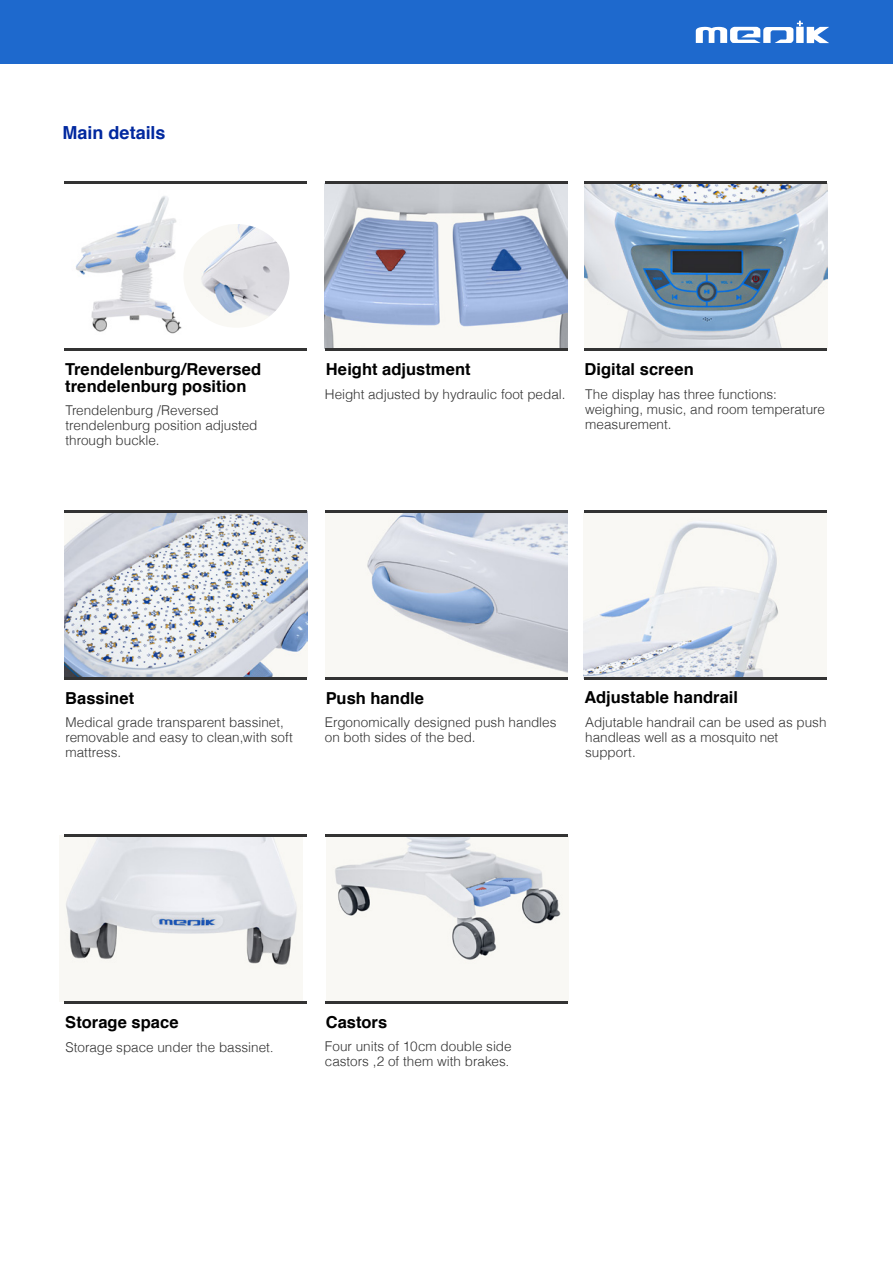
<style>
.page{position:relative;width:893px;height:1263px;background:#fff}
.page>*{position:absolute;margin:0;border:0;box-sizing:border-box;transform-origin:0 0}
.t1{font:700 18px "Helvetica";color:#00289f}
.t2{font:700 16.5px/17px "Helvetica";letter-spacing:.005em;color:#000}
.t3{font:300 13.5px/15px "Helvetica";color:#333}
.s1{font-family:"Adobe Song Std"}
</style>
<div class="page">
<img style="left:585px;top:184px;width:242px;height:165px">
<img style="left:65px;top:512px;width:242px;height:165px">
<img style="left:325px;top:513px;width:243px;height:165px">
<img style="left:584px;top:513px;width:242px;height:164px">
<img style="left:60px;top:836px;width:242px;height:165px">
<img style="left:326px;top:837px;width:243px;height:165px">
<img style="left:325px;top:184px;width:242px;height:165px">
<img style="left:64px;top:181px;width:153px;height:170px">
<div style="left:0;top:0;width:893px;height:64px;background:#1e69cd"></div>
<svg style="left:696px;top:21px;width:133px;height:22px"></svg>
<hr style="left:65px;top:349px;width:242px;height:2px;background:#333">
<hr style="left:325px;top:349px;width:242px;height:2px;background:#333">
<hr style="left:584px;top:349px;width:243px;height:2px;background:#333">
<hr style="left:65px;top:182px;width:242px;height:2px;background:#333">
<hr style="left:325px;top:182px;width:242px;height:2px;background:#333">
<hr style="left:584px;top:182px;width:243px;height:2px;background:#333">
<hr style="left:65px;top:677px;width:242px;height:2px;background:#333">
<hr style="left:325px;top:677px;width:242px;height:2px;background:#333">
<hr style="left:584px;top:677px;width:243px;height:2px;background:#333">
<hr style="left:65px;top:510px;width:242px;height:2px;background:#333">
<hr style="left:325px;top:510px;width:242px;height:2px;background:#333">
<hr style="left:584px;top:510px;width:243px;height:2px;background:#333">
<hr style="left:65px;top:1001px;width:242px;height:2px;background:#333">
<hr style="left:325px;top:1001px;width:242px;height:2px;background:#333">
<hr style="left:65px;top:834px;width:242px;height:2px;background:#333">
<hr style="left:325px;top:834px;width:242px;height:2px;background:#333">
<img style="left:183px;top:224px;width:106px;height:104px">
<h1 class="t1" style="left:62px;top:118px;width:105px">Main details</h1>
<p class="t2" style="left:65px;top:361px;width:198px">Trendelenburg/Reversed trendelenburg position</p>
<p class="t2" style="left:326px;top:361px;width:146px">Height adjustment</p>
<p class="t3" style="left:325px;top:386px;width:242px">Height adjusted by hydraulic foot pedal.</p>
<p class="t3" style="left:65px;top:402px;width:194px">Trendelenburg /Reversed trendelenburg position adjusted through buckle.</p>
<p class="t2" style="left:584px;top:361px;width:111px">Digital screen</p>
<p class="t3" style="left:585px;top:386px;width:241px">The display has three functions: weighing, music, and room temperature measurement.</p>
<p class="t2" style="left:65px;top:690px;width:71px">Bassinet</p>
<p class="t2" style="left:326px;top:689px;width:100px">Push handle</p>
<p class="t3" style="left:65px;top:714px;width:229px">Medical grade transparent bassinet, removable and easy to clean,with soft mattress.</p>
<p class="t3" style="left:325px;top:714px;width:233px">Ergonomically designed push handles on both sides of the bed.</p>
<p class="t2" style="left:584px;top:689px;width:155px">Adjustable handrail</p>
<p class="t3" style="left:585px;top:714px;width:243px">Adjutable handrail can be used as push handleas well as a mosquito net support.</p>
<p class="t2" style="left:65px;top:1014px;width:115px">Storage space</p>
<p class="t2" style="left:326px;top:1013px;width:63px">Castors</p>
<p class="t3" style="left:65px;top:1038px;width:209px">Storage space under the bassinet<span class="s1">.</span></p>
<p class="t3" style="left:325px;top:1038px;width:188px">Four units of 10cm double side castors ,2 of them with brakes<span class="s1">.</span></p>
</div>
